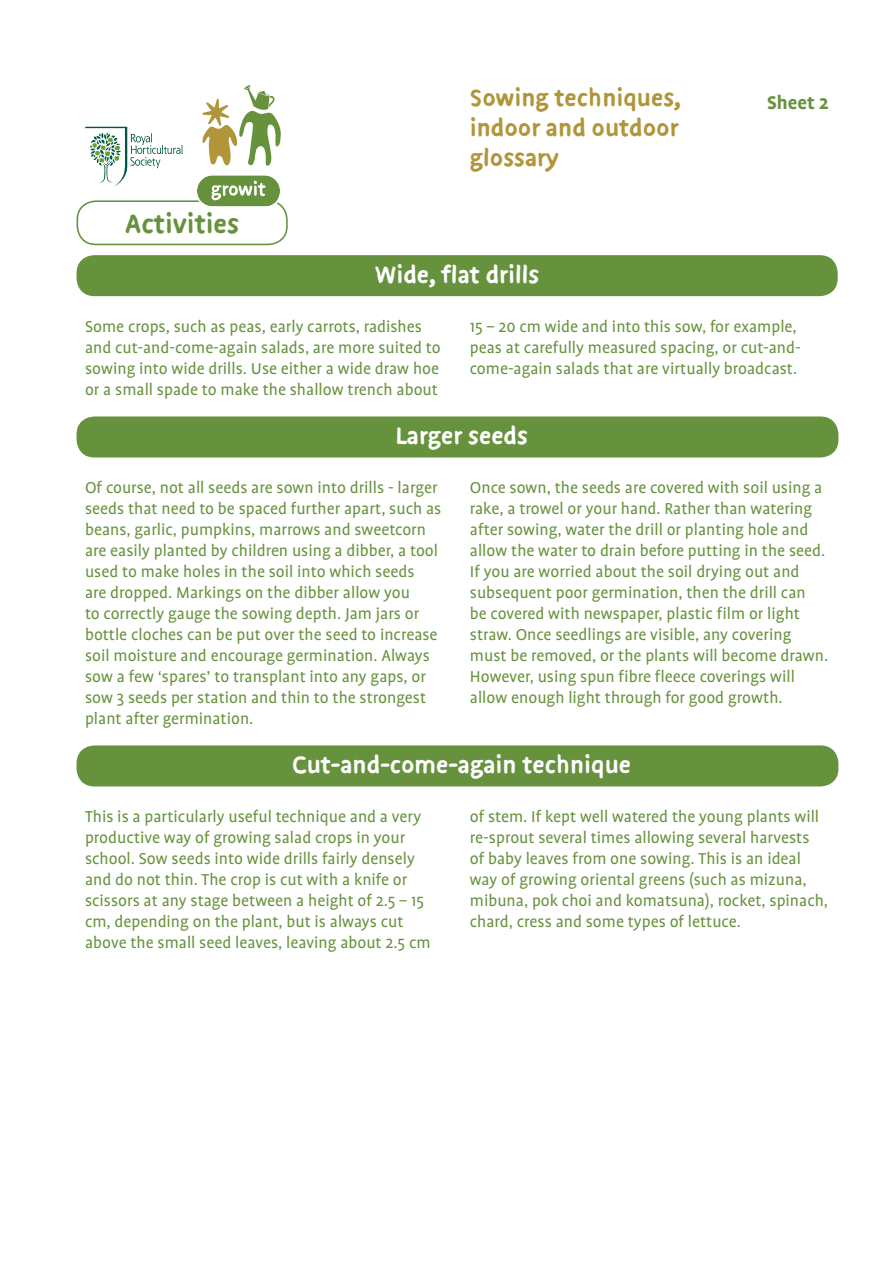
<style>
.page{position:relative;width:893px;height:1263px;background:#fff}
.page>*{position:absolute;margin:0;border:0;box-sizing:border-box;transform-origin:0 0}
.lozenge_title{font:700 30px "Duper";color:#67923d}
.Section_Heading{font:700 27px "Duper";color:#fff}
.t1{font:700 27px/30px "Duper";color:#b19539}
.main_text_03{font:700 21px "Profile";color:#67923d}
.Main_bulleted_copy{font:18px/21px "Profile";color:#67923d}
</style>
<div class="page">
<div style="left:77px;top:256px;width:760px;height:39px;background:#67923d;border-radius:17px"></div>
<div style="left:77px;top:255px;width:761px;height:41px;border:2px solid #67923d;border-radius:17px"></div>
<div style="left:77px;top:417px;width:760px;height:40px;background:#67923d;border-radius:17px"></div>
<div style="left:77px;top:416px;width:761px;height:41px;border:2px solid #67923d;border-radius:17px"></div>
<div style="left:77px;top:746px;width:760px;height:39px;background:#67923d;border-radius:17px"></div>
<div style="left:77px;top:745px;width:761px;height:41px;border:2px solid #67923d;border-radius:17px"></div>
<div style="left:77px;top:200px;width:211px;height:45px;border:2px solid #67923d;border-radius:19px"></div>
<svg style="left:84px;top:127px;width:99px;height:59px"></svg>
<svg style="left:202px;top:85px;width:79px;height:81px"></svg>
<svg style="left:195px;top:175px;width:87px;height:33px"></svg>
<p class="lozenge_title" style="left:125px;top:207px;width:116px">Activities</p>
<p class="t1" style="left:470px;top:83px;width:213px">Sowing techniques,</p>
<p class="main_text_03" style="left:767px;top:91px;width:63px">Sheet 2</p>
<p class="t1" style="left:470px;top:113px;width:210px">indoor and outdoor glossary</p>
<p class="Section_Heading" style="left:375px;top:259px;width:166px">Wide, flat drills</p>
<p class="Main_bulleted_copy" style="left:85px;top:316px;width:357px">Some crops, such as peas, early carrots, radishes and cut-and-come-again salads, are more suited to sowing into wide drills. Use either a wide draw hoe or a small spade to make the shallow trench about</p>
<p class="Main_bulleted_copy" style="left:470px;top:316px;width:332px">15 – 20 cm wide and into this sow, for example, peas at carefully measured spacing, or cut-and&shy;come-again salads that are virtually broadcast.</p>
<p class="Section_Heading" style="left:395px;top:420px;width:134px">Larger seeds</p>
<p class="Main_bulleted_copy" style="left:85px;top:477px;width:358px">Of course, not all seeds are sown into drills - larger seeds that need to be spaced further apart, such as beans, garlic, pumpkins, marrows and sweetcorn are easily planted by children using a dibber, a tool used to make holes in the soil into which seeds<br>are dropped. Markings on the dibber allow you<br>to correctly gauge the sowing depth. Jam jars or bottle cloches can be put over the seed to increase soil moisture and encourage germination. Always sow a few ‘spares’ to transplant into any gaps, or sow 3 seeds per station and thin to the strongest plant after germination.</p>
<p class="Main_bulleted_copy" style="left:470px;top:477px;width:360px">Once sown, the seeds are covered with soil using a rake, a trowel or your hand. Rather than watering after sowing, water the drill or planting hole and allow the water to drain before putting in the seed.<br>If you are worried about the soil drying out and subsequent poor germination, then the drill can<br>be covered with newspaper, plastic film or light straw. Once seedlings are visible, any covering must be removed, or the plants will become drawn.<br>However, using spun fibre fleece coverings will allow enough light through for good growth.</p>
<p class="Section_Heading" style="left:292px;top:749px;width:340px">Cut-and-come-again technique</p>
<p class="Main_bulleted_copy" style="left:85px;top:806px;width:347px">This is a particularly useful technique and a very productive way of growing salad crops in your school. Sow seeds into wide drills fairly densely and do not thin. The crop is cut with a knife or scissors at any stage between a height of 2.5 – 15 cm, depending on the plant, but is always cut above the small seed leaves, leaving about 2.5 cm</p>
<p class="Main_bulleted_copy" style="left:470px;top:806px;width:360px">of stem. If kept well watered the young plants will re-sprout several times allowing several harvests of baby leaves from one sowing. This is an ideal way of growing oriental greens (such as mizuna, mibuna, pok choi and komatsuna), rocket, spinach, chard, cress and some types of lettuce.</p>
</div>
